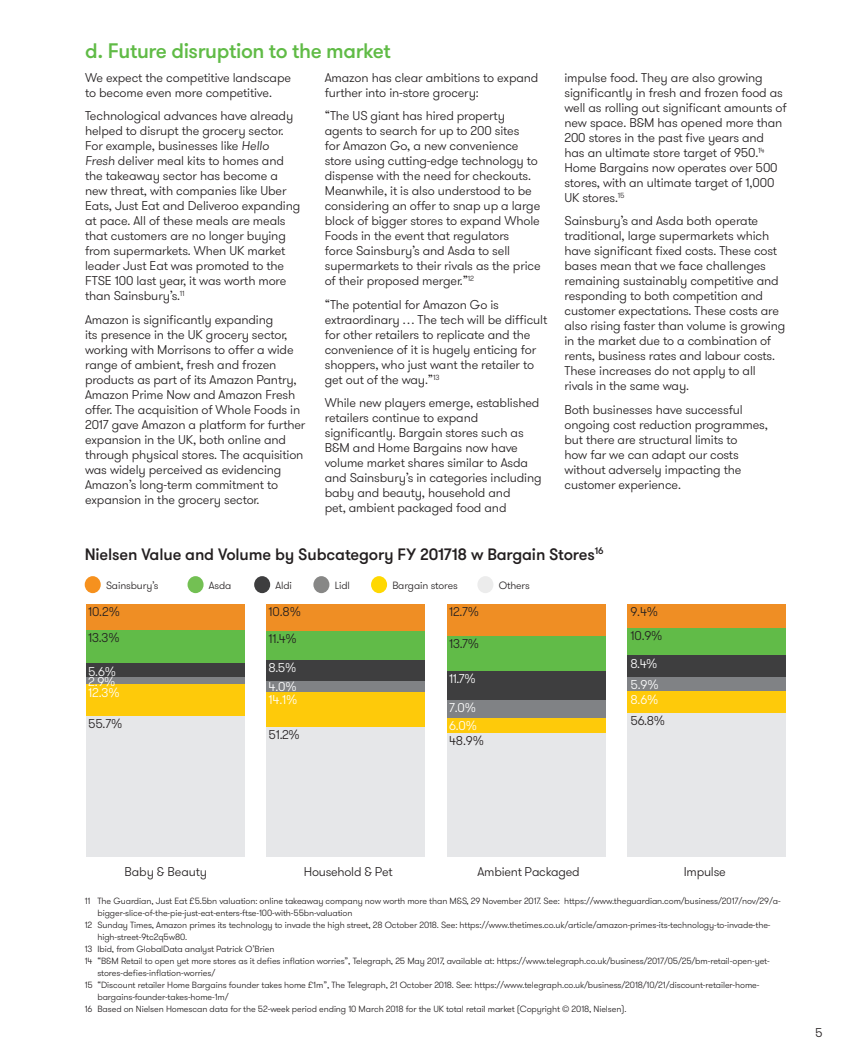
<style>
.page{position:relative;width:851px;height:1063px;background:#fff}
.page>*{position:absolute;margin:0;border:0;box-sizing:border-box;transform-origin:0 0}
._04_Intro_para{font:500 21px "GT Walsheim Pro";letter-spacing:-.02em;color:#60bb46}
._05_Heading1{font:500 16.5px "GT Walsheim Pro";letter-spacing:-.01em;color:#231f20}
._11_Body-text{font:300 12.75px/15px "GT Walsheim Pro";letter-spacing:-.01em;color:#231f20}
.t1{font:300 12.75px/10.6px "GT Walsheim Pro";color:#fff}
._41_Chart-text{font:300 10.5px "GT Walsheim Pro";letter-spacing:-.01em;color:#231f20}
._15_Footnotes{font:300 9px/12px "GT Walsheim Pro";letter-spacing:-.01em;color:#231f20}
.s1{font-style:italic}
.s2{color:#fff}
</style>
<div class="page">
<div style="left:86px;top:604px;width:158px;height:26px;background:#ef8e24"></div>
<div style="left:266px;top:604px;width:159px;height:28px;background:#ef8e24"></div>
<div style="left:447px;top:604px;width:158px;height:32px;background:#ef8e24"></div>
<div style="left:627px;top:604px;width:159px;height:24px;background:#ef8e24"></div>
<div style="left:86px;top:630px;width:158px;height:34px;background:#61bb48"></div>
<div style="left:266px;top:632px;width:159px;height:28px;background:#61bb48"></div>
<div style="left:447px;top:636px;width:158px;height:35px;background:#61bb48"></div>
<div style="left:627px;top:628px;width:159px;height:27px;background:#61bb48"></div>
<div style="left:86px;top:664px;width:158px;height:14px;background:#3e3e3f"></div>
<div style="left:266px;top:660px;width:159px;height:22px;background:#3e3e3f"></div>
<div style="left:447px;top:671px;width:158px;height:29px;background:#3e3e3f"></div>
<div style="left:627px;top:655px;width:159px;height:22px;background:#3e3e3f"></div>
<div style="left:86px;top:678px;width:158px;height:7px;background:#808285"></div>
<div style="left:266px;top:682px;width:159px;height:10px;background:#808285"></div>
<div style="left:447px;top:700px;width:158px;height:18px;background:#808285"></div>
<div style="left:627px;top:677px;width:159px;height:15px;background:#808285"></div>
<div style="left:86px;top:685px;width:158px;height:31px;background:#feca0a"></div>
<div style="left:266px;top:692px;width:159px;height:35px;background:#feca0a"></div>
<div style="left:447px;top:718px;width:158px;height:15px;background:#feca0a"></div>
<div style="left:627px;top:692px;width:159px;height:21px;background:#feca0a"></div>
<div style="left:86px;top:716px;width:158px;height:140px;background:#e6e7e9"></div>
<div style="left:266px;top:727px;width:159px;height:129px;background:#e6e7e9"></div>
<div style="left:447px;top:733px;width:158px;height:123px;background:#e6e7e9"></div>
<div style="left:627px;top:713px;width:159px;height:143px;background:#e6e7e9"></div>
<div style="left:85px;top:576px;width:16px;height:17px;background:#f6911e;border-radius:50%"></div>
<div style="left:187px;top:576px;width:16px;height:17px;background:#73c053;border-radius:50%"></div>
<div style="left:254px;top:576px;width:16px;height:17px;background:#3e3e3f;border-radius:50%"></div>
<div style="left:313px;top:576px;width:16px;height:17px;background:#878786;border-radius:50%"></div>
<div style="left:371px;top:576px;width:16px;height:17px;background:#ffd801;border-radius:50%"></div>
<div style="left:477px;top:576px;width:16px;height:17px;background:#ececec;border-radius:50%"></div>
<p class="_04_Intro_para" style="left:85px;top:38px;width:307px">d. Future disruption to the market</p>
<p class="_11_Body-text" style="left:85px;top:70px;width:207px">We expect the competitive landscape to become even more competitive.</p>
<p class="_11_Body-text" style="left:85px;top:109px;width:217px">Technological advances have already helped to disrupt the grocery sector.<br>For example, businesses like <span class="s1">Hello Fresh</span> deliver meal kits to homes and the takeaway sector has become a new threat, with companies like Uber Eats, Just Eat and Deliveroo expanding at pace. All of these meals are meals that customers are no longer buying from supermarkets. When UK market leader Just Eat was promoted to the FTSE 100 last year, it was worth more than Sainsbury’s.<sup>11</sup></p>
<p class="_11_Body-text" style="left:85px;top:312px;width:222px">Amazon is significantly expanding<br>its presence in the UK grocery sector, working with Morrisons to offer a wide range of ambient, fresh and frozen products as part of its Amazon Pantry, Amazon Prime Now and Amazon Fresh offer. The acquisition of Whole Foods in 2017 gave Amazon a platform for further expansion in the UK, both online and through physical stores. The acquisition was widely perceived as evidencing Amazon’s long-term commitment to expansion in the grocery sector.</p>
<p class="_11_Body-text" style="left:325px;top:70px;width:215px">Amazon has clear ambitions to expand further into in-store grocery:</p>
<p class="_11_Body-text" style="left:325px;top:109px;width:217px">“The US giant has hired property agents to search for up to 200 sites<br>for Amazon Go, a new convenience store using cutting-edge technology to dispense with the need for checkouts.<br>Meanwhile, it is also understood to be considering an offer to snap up a large block of bigger stores to expand Whole Foods in the event that regulators force Sainsbury’s and Asda to sell supermarkets to their rivals as the price of their proposed merger.”<sup>12</sup></p>
<p class="_11_Body-text" style="left:325px;top:297px;width:224px">“The potential for Amazon Go is extraordinary … The tech will be difficult for other retailers to replicate and the convenience of it is hugely enticing for shoppers, who just want the retailer to get out of the way.”<sup>13</sup></p>
<p class="_11_Body-text" style="left:325px;top:396px;width:218px">While new players emerge, established retailers continue to expand significantly. Bargain stores such as B&amp;M and Home Bargains now have volume market shares similar to Asda and Sainsbury’s in categories including baby and beauty, household and<br>pet, ambient packaged food and</p>
<p class="_11_Body-text" style="left:564px;top:70px;width:224px">impulse food. They are also growing significantly in fresh and frozen food as well as rolling out significant amounts of new space. B&amp;M has opened more than 200 stores in the past five years and has an ultimate store target of 950.<sup>14<br></sup>Home Bargains now operates over 500 stores, with an ultimate target of 1,000<br>UK stores.<sup>15</sup></p>
<p class="_11_Body-text" style="left:564px;top:214px;width:222px">Sainsbury’s and Asda both operate traditional, large supermarkets which have significant fixed costs. These cost bases mean that we face challenges remaining sustainably competitive and responding to both competition and customer expectations. These costs are also rising faster than volume is growing in the market due to a combination of rents, business rates and labour costs.<br>These increases do not apply to all rivals in the same way.</p>
<p class="_11_Body-text" style="left:564px;top:402px;width:205px">Both businesses have successful ongoing cost reduction programmes, but there are structural limits to<br>how far we can adapt our costs without adversely impacting the customer experience.</p>
<p class="_05_Heading1" style="left:85px;top:544px;width:520px">Nielsen Value and Volume by Subcategory FY 201718 w Bargain Stores<sup>16</sup></p>
<p class="_41_Chart-text" style="left:106px;top:578px;width:54px">Sainsbury’s</p>
<p class="_41_Chart-text" style="left:209px;top:578px;width:24px">Asda</p>
<p class="_41_Chart-text" style="left:275px;top:578px;width:18px">Aldi</p>
<p class="_41_Chart-text" style="left:335px;top:578px;width:17px">Lidl</p>
<p class="_41_Chart-text" style="left:392px;top:578px;width:67px">Bargain stores</p>
<p class="_41_Chart-text" style="left:498px;top:578px;width:33px">Others</p>
<p class="_11_Body-text" style="left:88px;top:600px;width:33px;line-height:25.7px">10.2%<br>13.3%</p>
<p class="t1" style="left:88px;top:666px;width:33px">5.6%<br>2.9%<br>12.3%</p>
<p class="_11_Body-text" style="left:88px;top:716px;width:36px">55.7%</p>
<p class="_11_Body-text" style="left:268px;top:599px;width:34px;line-height:26.8px">10.8%<br>11.4%</p>
<p class="t1" style="left:268px;top:659px;width:30px;line-height:18.9px">8.5%<br>4.0%</p>
<p class="t1" style="left:268px;top:694px;width:30px">14.1%</p>
<p class="_11_Body-text" style="left:268px;top:727px;width:33px">51.2%</p>
<p class="_11_Body-text" style="left:449px;top:605px;width:32px">12.7%</p>
<p class="_11_Body-text" style="left:449px;top:636px;width:31px">13.7%</p>
<p class="t1" style="left:449px;top:673px;width:28px">11.7%</p>
<p class="t1" style="left:449px;top:699px;width:30px;line-height:18px">7.0%<br>6.0%</p>
<p class="_11_Body-text" style="left:449px;top:733px;width:36px">48.9%</p>
<p class="_11_Body-text" style="left:630px;top:601px;width:34px;line-height:23.4px">9.4%<br>10.9%</p>
<p class="t1" style="left:630px;top:653px;width:30px;line-height:21.1px">8.4%<br>5.9%</p>
<p class="_11_Body-text" style="left:630px;top:688px;width:36px;line-height:21.8px"><span class="s2">8.6%<br></span>56.8%</p>
<p class="_11_Body-text" style="left:125px;top:864px;width:84px">Baby &amp; Beauty</p>
<p class="_11_Body-text" style="left:304px;top:864px;width:90px">Household &amp; Pet</p>
<p class="_11_Body-text" style="left:477px;top:864px;width:104px">Ambient Packaged</p>
<p class="_11_Body-text" style="left:683px;top:864px;width:43px">Impulse</p>
<p class="_15_Footnotes" style="left:97px;top:895px;width:684px;text-indent:-13px">11 The Guardian, Just Eat £5.5bn valuation: online takeaway company now worth more than M&amp;S, 29 November 2017. See: https://www.theguardian.com/business/2017/nov/29/a&shy;bigger-slice-of-the-pie-just-eat-enters-ftse-100-with-55bn-valuation</p>
<p class="_15_Footnotes" style="left:97px;top:919px;width:674px;text-indent:-13px">12 Sunday Times, Amazon primes its technology to invade the high street, 28 October 2018. See: https://www.thetimes.co.uk/article/amazon-primes-its-technology-to-invade-the&shy;high-street-9tc2q5w80.</p>
<p class="_15_Footnotes" style="left:85px;top:943px;width:191px">13 Ibid, from GlobalData analyst Patrick O’Brien</p>
<p class="_15_Footnotes" style="left:97px;top:955px;width:673px;text-indent:-13px">14 “B&amp;M Retail to open yet more stores as it defies inflation worries”, Telegraph, 25 May 2017, available at: https://www.telegraph.co.uk/business/2017/05/25/bm-retail-open-yet&shy;stores-defies-inflation-worries/</p>
<p class="_15_Footnotes" style="left:97px;top:979px;width:663px;text-indent:-13px">15 “Discount retailer Home Bargains founder takes home £1m”, The Telegraph, 21 October 2018. See: https://www.telegraph.co.uk/business/2018/10/21/discount-retailer-home&shy;bargains-founder-takes-home-1m/</p>
<p class="_15_Footnotes" style="left:85px;top:1003px;width:543px">16 Based on Nielsen Homescan data for the 52-week period ending 10 March 2018 for the UK total retail market (Copyright © 2018, Nielsen).</p>
<p class="_11_Body-text" style="left:815px;top:1026px;width:9px">5</p>
</div>
